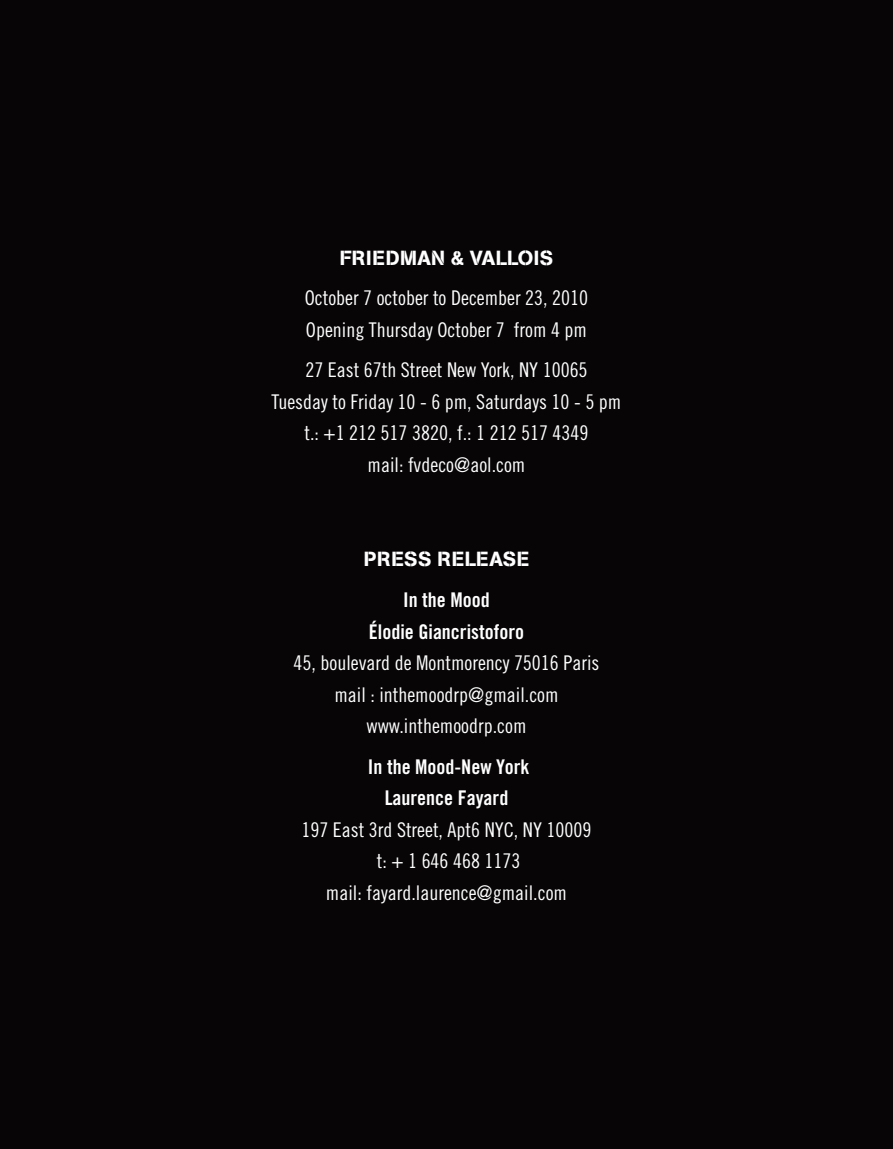
<style>
.page{position:relative;width:893px;height:1149px;background:#fff}
.page>*{position:absolute;margin:0;border:0;box-sizing:border-box;transform-origin:0 0}
.t1{font:20.25px/31.5px "Trade Gothic LT Std Cn 18";color:#fff;text-align:center}
.t2{font:20.25px/31.5px "Trade Gothic LT Std Bd Cn 20";color:#fff;text-align:center}
.t3{font:20.25px "AG Book Stencil";letter-spacing:.02em;color:#fff}
</style>
<div class="page">
<div style="left:0;top:0;width:893px;height:1148px;background:#070506"></div>
<p class="t3" style="left:340px;top:245px;width:215px">FRIEDMAN &amp; VALLOIS</p>
<p class="t1" style="left:305px;top:282px;width:285px;text-align:left">October 7 october to December 23, 2010<br>Opening Thursday October 7 from 4 pm</p>
<p class="t1" style="left:272px;top:354px;width:351px">27 East 67th Street New York, NY 10065<br>Tuesday to Friday 10 - 6 pm, Saturdays 10 - 5 pm t.: +1 212 517 3820, f.: 1 212 517 4349<br>mail: fvdeco@aol.com</p>
<p class="t3" style="left:364px;top:547px;width:167px">PRESS RELEASE</p>
<p class="t2" style="left:369px;top:583px;width:157px">In the Mood<br>Élodie Giancristoforo</p>
<p class="t1" style="left:294px;top:646px;width:307px">45, boulevard de Montmorency 75016 Paris mail : inthemoodrp@gmail.com www.inthemoodrp.com</p>
<p class="t2" style="left:368px;top:750px;width:163px">In the Mood-New York<br>Laurence Fayard</p>
<p class="t1" style="left:301px;top:813px;width:292px">197 East 3rd Street, Apt6 NYC, NY 10009 t: + 1 646 468 1173<br>mail: fayard.laurence@gmail.com</p>
</div>
